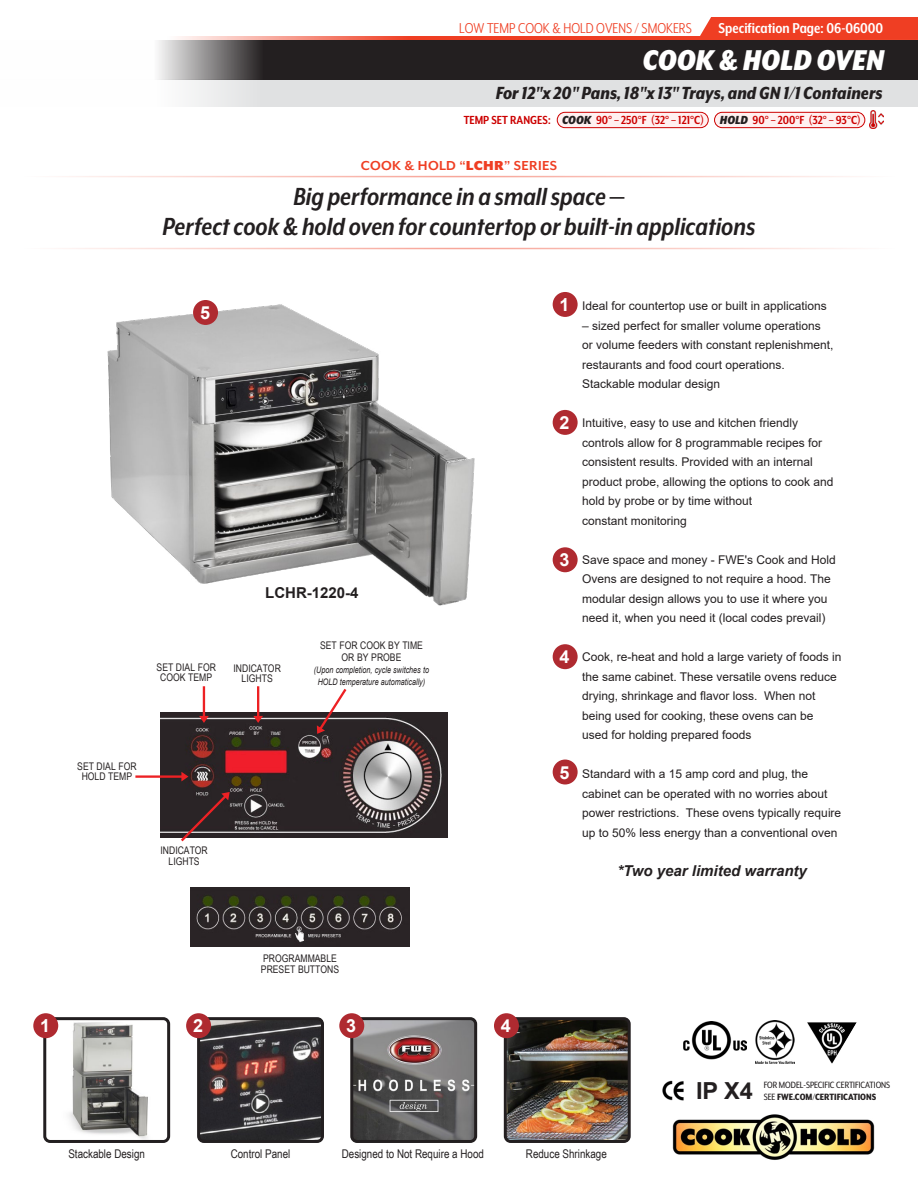
<style>
.page{position:relative;width:918px;height:1188px;background:#fff}
.page>*{position:absolute;margin:0;border:0;box-sizing:border-box;transform-origin:0 0}
.t1{font:italic 900 33px "Mr Eaves XL Mod Nar OT";color:#fff}
.t2{font:italic 700 28.5px/30px "Mr Eaves XL Mod Nar OT";color:#231f20;text-align:center}
.t3{font:700 23.55px "Arial";color:#231f20}
.t4{font:italic 800 20.25px "Mr Eaves XL Mod Nar OT";color:#231f20}
.t5{font:700 18px "Arial";color:#fff}
.t6{font:16.5px "Mr Eaves XL Mod Nar OT";color:#ef3e23}
.t7{font:700 16.5px "Mr Eaves XL Mod Nar OT";color:#fff}
.t8{font:italic 700 15px "Arial";color:#231f20}
.t9{font:700 15px "Mr Eaves XL Mod OT";letter-spacing:.02em;color:#ef3e23}
.t10{font:700 15px "Arial";color:#231f20}
.t11{font:700 13.5px "Mr Eaves XL Mod Nar OT";color:#c00}
.t12{font:12px/19.5px "Arial";color:#231f20}
.t13{font:12px "Arial Narrow";color:#231f20}
.t14{font:10.5px/10.5px "Arial Narrow";color:#231f20;text-align:center}
.t15{font:10.5px/12.6px "Mr Eaves XL Mod Nar OT";color:#231f20}
.t16{font:italic 9px/12px "Arial";color:#231f20;text-align:center;scale:.8 1}
.s1{font-weight:900;font-style:italic;color:#231f20}
.s2{font-weight:900}
.s3{font-style:normal}
.s4{font-weight:800}
</style>
<div class="page">
<div style="left:553px;top:292px;width:25px;height:25px;background:#af2a30;border-radius:50%"></div>
<div style="left:553px;top:410px;width:25px;height:25px;background:#af2a30;border-radius:50%"></div>
<div style="left:553px;top:547px;width:25px;height:25px;background:#af2a30;border-radius:50%"></div>
<div style="left:553px;top:644px;width:25px;height:25px;background:#af2a30;border-radius:50%"></div>
<div style="left:553px;top:760px;width:25px;height:24px;background:#af2a30;border-radius:50%"></div>
<img style="left:508px;top:1021px;width:119px;height:118px">
<div style="left:504px;top:1017px;width:127px;height:126px;border:3px solid #231f20;border-radius:5px"></div>
<img style="left:354px;top:1021px;width:119px;height:118px">
<div style="left:350px;top:1017px;width:127px;height:126px;border:3px solid #231f20;border-radius:5px"></div>
<img style="left:47px;top:1021px;width:119px;height:118px">
<div style="left:43px;top:1017px;width:127px;height:126px;border:3px solid #231f20;border-radius:5px"></div>
<img style="left:107px;top:301px;width:368px;height:305px">
<div style="left:193px;top:300px;width:25px;height:25px;background:#af2a30;border-radius:50%"></div>
<img style="left:201px;top:1021px;width:119px;height:118px">
<div style="left:197px;top:1017px;width:127px;height:126px;border:3px solid #231f20;border-radius:5px"></div>
<div style="left:33px;top:1013px;width:25px;height:25px;background:#af2a30;border-radius:50%"></div>
<div style="left:186px;top:1013px;width:25px;height:25px;background:#af2a30;border-radius:50%"></div>
<div style="left:339px;top:1013px;width:25px;height:25px;background:#af2a30;border-radius:50%"></div>
<div style="left:494px;top:1013px;width:25px;height:25px;background:#af2a30;border-radius:50%"></div>
<div style="left:0;top:80px;width:918px;height:27px;background:linear-gradient(to right,#f6f7f7,#d7d8da)"></div>
<svg style="left:158px;top:40px;width:760px;height:39px;background:#312e2f"></svg>
<div style="left:700px;top:17px;width:218px;height:23px;background:#ef3e23"></div>
<svg style="left:178px;top:36px;width:680px;height:4px;background:#f15d46"></svg>
<hr style="left:278px;top:78px;width:640px;height:2px;background:#231f20">
<svg style="left:62px;top:175px;width:795px;height:75px"></svg>
<div style="left:557px;top:112px;width:151px;height:16px;background:#fff0f0;border-radius:8px"></div>
<div style="left:557px;top:112px;width:152px;height:16px;border:1px solid #c00;border-radius:8px"></div>
<div style="left:715px;top:112px;width:150px;height:16px;background:#fff0f0;border-radius:8px"></div>
<div style="left:714px;top:112px;width:151px;height:16px;border:1px solid #c00;border-radius:8px"></div>
<img style="left:869px;top:111px;width:14px;height:18px">
<img style="left:672px;top:1114px;width:203px;height:46px">
<img style="left:755px;top:1021px;width:40px;height:42px">
<img style="left:684px;top:1021px;width:62px;height:38px">
<img style="left:807px;top:1022px;width:50px;height:42px">
<img style="left:662px;top:1080px;width:22px;height:21px">
<img style="left:161px;top:713px;width:287px;height:124px">
<svg style="left:181px;top:772px;width:7px;height:9px"></svg>
<svg style="left:199px;top:716px;width:10px;height:7px"></svg>
<svg style="left:253px;top:716px;width:10px;height:7px"></svg>
<hr style="left:135px;top:775px;width:50px;height:3px;background:#ed2124">
<hr style="left:203px;top:686px;width:2px;height:33px;background:#ed2124">
<hr style="left:257px;top:686px;width:2px;height:33px;background:#ed2124">
<svg style="left:316px;top:688px;width:33px;height:46px"></svg>
<svg style="left:178px;top:791px;width:52px;height:51px;background:#4c393b"></svg>
<img style="left:191px;top:888px;width:218px;height:59px">
<h3 class="t6" style="left:459px;top:19px;width:234px">LOW TEMP COOK &amp; HOLD OVENS / SMOKERS</h3>
<h3 class="t7" style="left:719px;top:19px;width:166px">Specification Page: 06-06000</h3>
<h1 class="t1" style="left:643px;top:44px;width:243px">COOK &amp; HOLD OVEN</h1>
<h3 class="t4" style="left:496px;top:83px;width:389px">For 12"x 20" Pans, 18"x 13" Trays, and GN 1/1 Containers</h3>
<p class="t11" style="left:464px;top:113px;width:398px">TEMP SET RANGES: <span class="s1">COOK</span> 90° – 250°F (32° – 121°C) <span class="s1">HOLD</span> 90° – 200°F (32° – 93°C)</p>
<p class="t9" style="left:361px;top:158px;width:198px">COOK &amp; HOLD “<span class="s2">LCHR</span>” SERIES</p>
<h2 class="t2" style="left:163px;top:181px;width:594px">Big performance in a small space <span class="s3">—<br></span>Perfect cook &amp; hold oven for countertop or built-in applications</h2>
<h3 class="t5" style="left:200px;top:300px;width:12px">5</h3>
<p class="t14" style="left:157px;top:662px;width:61px">SET DIAL FOR<br>COOK TEMP</p>
<p class="t10" style="left:265px;top:582px;width:95px">LCHR-1220-4</p>
<p class="t14" style="left:234px;top:662px;width:49px">INDICATOR<br>LIGHTS</p>
<p class="t14" style="left:320px;top:639px;width:104px;line-height:12px">SET FOR COOK BY TIME<br>OR BY PROBE</p>
<p class="t16" style="left:314px;top:664px;width:146px">(Upon completion, cycle switches to<br>HOLD temperature automatically)</p>
<p class="t14" style="left:77px;top:760px;width:61px">SET DIAL FOR<br>HOLD TEMP</p>
<p class="t14" style="left:161px;top:845px;width:49px">INDICATOR<br>LIGHTS</p>
<h3 class="t5" style="left:560px;top:292px;width:12px">1</h3>
<h3 class="t5" style="left:560px;top:410px;width:12px">2</h3>
<h3 class="t5" style="left:560px;top:547px;width:12px">3</h3>
<h3 class="t5" style="left:560px;top:644px;width:12px">4</h3>
<h3 class="t5" style="left:560px;top:760px;width:12px">5</h3>
<p class="t12" style="left:582px;top:296px;width:246px">Ideal for countertop use or built in applications</p>
<p class="t12" style="left:582px;top:316px;width:253px">– sized perfect for smaller volume operations or volume feeders with constant replenishment, restaurants and food court operations.<br>Stackable modular design</p>
<p class="t12" style="left:582px;top:413px;width:253px">Intuitive, easy to use and kitchen friendly controls allow for 8 programmable recipes for consistent results. Provided with an internal product probe, allowing the options to cook and hold by probe or by time without<br>constant monitoring</p>
<p class="t12" style="left:582px;top:550px;width:255px">Save space and money - FWE's Cook and Hold Ovens are designed to not require a hood. The modular design allows you to use it where you need it, when you need it (local codes prevail)</p>
<p class="t12" style="left:582px;top:647px;width:261px">Cook, re-heat and hold a large variety of foods in the same cabinet. These versatile ovens reduce drying, shrinkage and flavor loss. When not being used for cooking, these ovens can be used for holding prepared foods</p>
<p class="t12" style="left:582px;top:764px;width:261px">Standard with a 15 amp cord and plug, the cabinet can be operated with no worries about power restrictions. These ovens typically require up to 50% less energy than a conventional oven</p>
<p class="t8" style="left:617px;top:860px;width:191px">*Two year limited warranty</p>
<p class="t14" style="left:261px;top:953px;width:80px;text-align:left">PROGRAMMABLE<br>PRESET BUTTONS</p>
<h3 class="t5" style="left:40px;top:1013px;width:12px">1</h3>
<h3 class="t5" style="left:193px;top:1013px;width:12px">2</h3>
<h3 class="t5" style="left:346px;top:1013px;width:12px">3</h3>
<h3 class="t5" style="left:501px;top:1013px;width:12px">4</h3>
<p class="t13" style="left:68px;top:1145px;width:78px">Stackable Design</p>
<p class="t13" style="left:231px;top:1145px;width:61px">Control Panel</p>
<p class="t13" style="left:342px;top:1145px;width:144px">Designed to Not Require a Hood</p>
<p class="t13" style="left:526px;top:1145px;width:82px">Reduce Shrinkage</p>
<h3 class="t3" style="left:696px;top:1074px;width:59px">IP X4</h3>
<p class="t15" style="left:764px;top:1078px;width:128px">FOR MODEL-SPECIFIC CERTIFICATIONS<br>SEE <span class="s4">FWE.COM/CERTIFICATIONS</span></p>
</div>
